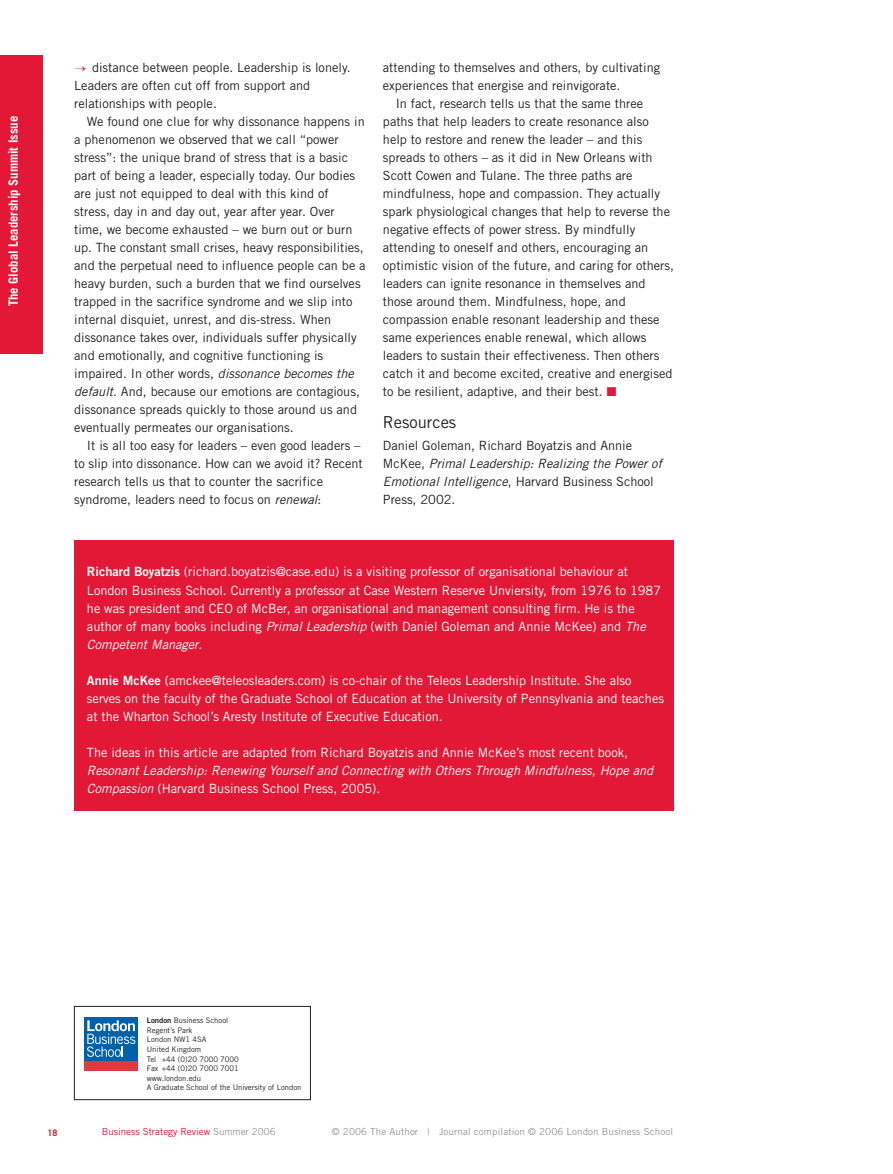
<style>
.page{position:relative;width:893px;height:1174px;background:#fff}
.page>*{position:absolute;margin:0;border:0;box-sizing:border-box;transform-origin:0 0}
.t1{font:16.5px "Trade Gothic";color:#231f20}
.t2{font:12.75px/18px "Trade Gothic";color:#231f20}
.t3{font:12.75px/18px "Trade Gothic";color:#fff}
.t4{font:italic 12.75px/18px "Trade Gothic";color:#fff}
.t5{font:700 12.75px "Trade Gothic";color:#fff}
.t6{font:9.75px "Trade Gothic";letter-spacing:.01em;color:#939598}
.t7{font:9.75px "Trade Gothic";color:#e31836}
.t8{font:700 9px "Trade Gothic";color:#e31836}
.t9{font:7.65px/9.6px "Trade Gothic";color:#231f20}
.s1{font-style:italic}
.s2{color:#e31836}
.s3{font-family:"Trade Gothic Bold Two"}
.s4{font-style:normal}
.s5{color:#939598}
</style>
<div class="page">
<div style="left:0;top:55px;width:42px;height:298px;background:#e31836"></div>
<div style="left:74px;top:540px;width:599px;height:270px;background:#e31836"></div>
<div style="left:74px;top:1006px;width:237px;height:93px;border:1px solid #231f20"></div>
<svg style="left:84px;top:1070px;width:54px;height:1px"></svg>
<div style="left:84px;top:1017px;width:54px;height:44px;background:#0060a9"></div>
<div style="left:84px;top:1061px;width:54px;height:9px;background:#e0393e"></div>
<svg style="left:87px;top:1020px;width:48px;height:36px"></svg>
<p class="t5" style="left:9px;top:306px;width:192px;rotate:-90deg">The Global Leadership Summit Issue</p>
<p class="t2" style="left:74px;top:60px;width:278px;text-indent:18px">distance between people. Leadership is lonely.<br>Leaders are often cut off from support and relationships with people.</p>
<p class="t2" style="left:74px;top:114px;width:293px;text-indent:13px">We found one clue for why dissonance happens in a phenomenon we observed that we call “power stress”: the unique brand of stress that is a basic part of being a leader, especially today. Our bodies are just not equipped to deal with this kind of stress, day in and day out, year after year. Over time, we become exhausted – we burn out or burn up. The constant small crises, heavy responsibilities, and the perpetual need to influence people can be a heavy burden, such a burden that we find ourselves trapped in the sacrifice syndrome and we slip into internal disquiet, unrest, and dis-stress. When dissonance takes over, individuals suffer physically and emotionally, and cognitive functioning is impaired. In other words, <span class="s1">dissonance becomes the default</span>. And, because our emotions are contagious, dissonance spreads quickly to those around us and eventually permeates our organisations.</p>
<p class="t2" style="left:74px;top:438px;width:290px;text-indent:13px">It is all too easy for leaders – even good leaders – to slip into dissonance. How can we avoid it? Recent research tells us that to counter the sacrifice syndrome, leaders need to focus on <span class="s1">renewal</span>:</p>
<p class="t2" style="left:383px;top:60px;width:279px">attending to themselves and others, by cultivating experiences that energise and reinvigorate.</p>
<p class="t2" style="left:383px;top:96px;width:292px;text-indent:13px">In fact, research tells us that the same three paths that help leaders to create resonance also help to restore and renew the leader – and this spreads to others – as it did in New Orleans with Scott Cowen and Tulane. The three paths are mindfulness, hope and compassion. They actually spark physiological changes that help to reverse the negative effects of power stress. By mindfully attending to oneself and others, encouraging an optimistic vision of the future, and caring for others, leaders can ignite resonance in themselves and those around them. Mindfulness, hope, and compassion enable resonant leadership and these same experiences enable renewal, which allows leaders to sustain their effectiveness. Then others catch it and become excited, creative and energised to be resilient, adaptive, and their best. <span class="s2">■</span></p>
<p class="t1" style="left:383px;top:416px;width:75px">Resources</p>
<p class="t2" style="left:383px;top:438px;width:283px">Daniel Goleman, Richard Boyatzis and Annie<br>M c K e e , <span class="s1">Primal Leadership: Realizing the Power of Emotional Intelligence</span>, H a rva rd B u s i n ess S c h oo l Press, 2002.</p>
<p class="t3" style="left:87px;top:564px;width:576px"><span class="s3">Richard Boyatzis</span> (richard.boyatzis@case.edu) is a visiting professor of organisational behaviour at London Business School. Currently a professor at Case Western Reserve Unviersity, from 1976 to 1987 he was president and CEO of McBer, an organisational and management consulting firm. He is the author of many books including <span class="s1">Primal Leadership</span>(with Daniel Goleman and Annie McKee) and <span class="s1">The Competent Manager</span>.</p>
<p class="t3" style="left:87px;top:672px;width:579px"><span class="s3">Annie McKee</span> (amckee@teleosleaders.com) is co-chair of the Teleos Leadership Institute. She also serves on the faculty of the Graduate School of Education at the University of Pennsylvania and teaches at the Wharton School’s Aresty Institute of Executive Education.</p>
<p class="t3" style="left:87px;top:744px;width:542px">The ideas in this article are adapted from Richard Boyatzis and Annie McKee’s most recent book,</p>
<p class="t4" style="left:87px;top:762px;width:570px">Resonant Leadership: Renewing Yourself and Connecting with Others Through Mindfulness, Hope and<br>Compassion<span class="s4">(Harvard Business School Press, 2005).</span></p>
<p class="t9" style="left:147px;top:1016px;width:156px"><span class="s3">London</span> Business School<br>Regent’s Park<br>London NW1 4SA<br>United Kingdom<br>Tel +44 (0)20 7000 7000<br>Fax +44 (0)20 7000 7001<br>www.london.edu<br>A Graduate School of the University of London</p>
<p class="t8" style="left:47px;top:1129px;width:12px">18</p>
<p class="t7" style="left:102px;top:1127px;width:175px">Business Strategy Review <span class="s5">Summer 2006</span></p>
<p class="t6" style="left:332px;top:1127px;width:343px">© 2006 The Author | Journal compilation © 2006 London Business School</p>
</div>
